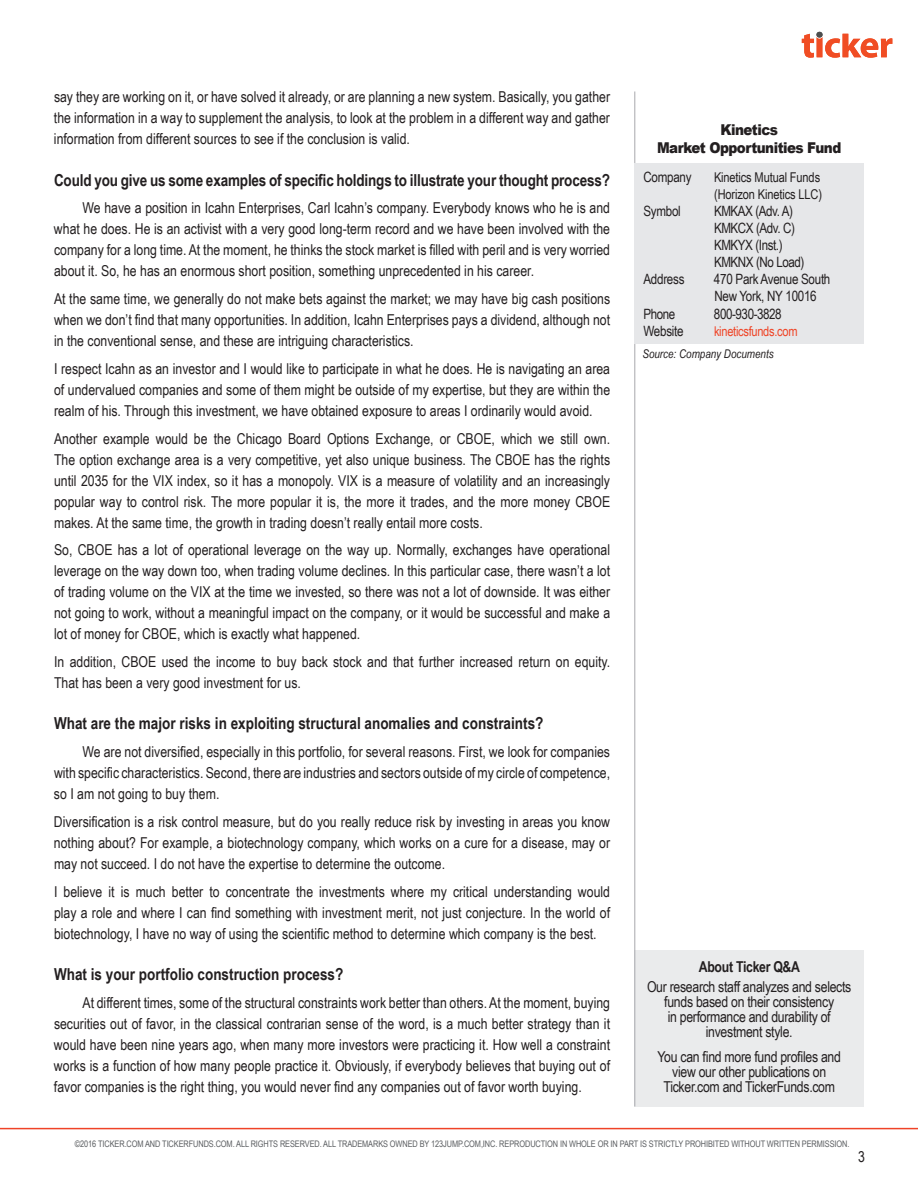
<style>
.page{position:relative;width:918px;height:1188px;background:#fff}
.page>*{position:absolute;margin:0;border:0;box-sizing:border-box;transform-origin:0 0}
.t1{font:700 16.5px "Arial Narrow";color:#231f20}
.t2{font:15px/21px "Arial Narrow";color:#231f20;text-align:justify}
.t3{font:15px/15px "Arial Narrow";letter-spacing:-.02em;color:#231f20;text-align:center}
.t4{font:900 15px/18px "Arial";letter-spacing:-.04em;color:#231f20;text-align:center;scale:.9 1}
.t5{font:700 15px "Arial Narrow";letter-spacing:-.02em;color:#231f20}
.t6{font:14.25px/17.1px "Arial Narrow";letter-spacing:-.02em;color:#231f20}
.t7{font:13.5px/17.1px "Arial Narrow";letter-spacing:-.01em;color:#231f20}
.t8{font:13.5px "Arial Narrow";letter-spacing:-.02em;color:#ef4426}
.t9{font:italic 12px "Arial Narrow";color:#231f20}
.t10{font:9px "Arial Narrow";letter-spacing:-.01em;color:#5a5d60}
</style>
<div class="page">
<svg style="left:802px;top:34px;width:90px;height:24px"></svg>
<div style="left:816px;top:32px;width:7px;height:6px;background:#4d4e4e;border-radius:50%"></div>
<hr style="left:0;top:1128px;width:918px;height:1px;background:#ef4227">
<div style="left:635px;top:950px;width:229px;height:156px;background:#eaebec"></div>
<hr style="left:635px;top:92px;width:1px;height:1014px;background:#a8a9ad">
<div style="left:634px;top:163px;width:230px;height:180px;background:#e6e7e9"></div>
<p class="t2" style="left:54px;top:86px;width:558px">say they are working on it, or have solved it already, or are planning a new system. Basically, you gather the information in a way to supplement the analysis, to look at the problem in a different way and gather information from different sources to see if the conclusion is valid.</p>
<p class="t1" style="left:54px;top:167px;width:558px">Could you give us some examples of specific holdings to illustrate your thought process?</p>
<p class="t2" style="left:54px;top:197px;width:558px;text-indent:29px">We have a position in Icahn Enterprises, Carl Icahn’s company. Everybody knows who he is and what he does. He is an activist with a very good long-term record and we have been involved with the company for a long time. At the moment, he thinks the stock market is filled with peril and is very worried about it. So, he has an enormous short position, something unprecedented in his career.</p>
<p class="t2" style="left:54px;top:288px;width:558px">At the same time, we generally do not make bets against the market; we may have big cash positions when we don’t find that many opportunities. In addition, Icahn Enterprises pays a dividend, although not in the conventional sense, and these are intriguing characteristics.</p>
<p class="t2" style="left:54px;top:358px;width:558px">I respect Icahn as an investor and I would like to participate in what he does. He is navigating an area of undervalued companies and some of them might be outside of my expertise, but they are within the realm of his. Through this investment, we have obtained exposure to areas I ordinarily would avoid.</p>
<p class="t2" style="left:54px;top:427px;width:558px">Another example would be the Chicago Board Options Exchange, or CBOE, which we still own.<br>The option exchange area is a very competitive, yet also unique business. The CBOE has the rights until 2035 for the VIX index, so it has a monopoly. VIX is a measure of volatility and an increasingly popular way to control risk. The more popular it is, the more it trades, and the more money CBOE makes. At the same time, the growth in trading doesn’t really entail more costs.</p>
<p class="t2" style="left:54px;top:539px;width:558px">So, CBOE has a lot of operational leverage on the way up. Normally, exchanges have operational leverage on the way down too, when trading volume declines. In this particular case, there wasn’t a lot of trading volume on the VIX at the time we invested, so there was not a lot of downside. It was either not going to work, without a meaningful impact on the company, or it would be successful and make a lot of money for CBOE, which is exactly what happened.</p>
<p class="t2" style="left:54px;top:651px;width:558px">In addition, CBOE used the income to buy back stock and that further increased return on equity.<br>That has been a very good investment for us.</p>
<p class="t1" style="left:54px;top:711px;width:491px">What are the major risks in exploiting structural anomalies and constraints?</p>
<p class="t2" style="left:54px;top:741px;width:558px;text-indent:29px">We are not diversified, especially in this portfolio, for several reasons. First, we look for companies with specific characteristics. Second, there are industries and sectors outside ofmy circle of competence, so I am not going to buy them.</p>
<p class="t2" style="left:54px;top:811px;width:558px">Diversification is a risk control measure, but do you really reduce risk by investing in areas you know nothing about? For example, a biotechnology company, which works on a cure for a disease, may or may not succeed. I do not have the expertise to determine the outcome.</p>
<p class="t2" style="left:54px;top:880px;width:558px">I believe it is much better to concentrate the investments where my critical understanding would play a role and where I can find something with investment merit, not just conjecture. In the world of biotechnology, I have no way of using the scientific method to determine which company is the best.</p>
<p class="t1" style="left:54px;top:962px;width:291px">What is your portfolio construction process?</p>
<p class="t2" style="left:54px;top:991px;width:558px;text-indent:29px">At different times, some of the structural constraints work better than others.At the moment, buying securities out of favor, in the classical contrarian sense of the word, is a much better strategy than it would have been nine years ago, when many more investors were practicing it. How well a constraint works is a function of how many people practice it. Obviously, if everybody believes that buying out of favor companies is the right thing, you would never find any companies out of favor worth buying.</p>
<p class="t4" style="left:657px;top:120px;width:206px">Kinetics<br>Market Opportunities Fund</p>
<p class="t6" style="left:644px;top:168px;width:50px">Company</p>
<p class="t7" style="left:714px;top:168px;width:110px">Kinetics Mutual Funds (Horizon Kinetics LLC)</p>
<p class="t6" style="left:644px;top:202px;width:39px">Symbol</p>
<p class="t6" style="left:714px;top:202px;width:92px">KMKAX (Adv.A)<br>KMKCX (Adv. C)<br>KMKYX (Inst.)<br>KMKNX (No Load)</p>
<p class="t6" style="left:644px;top:270px;width:43px">Address</p>
<p class="t6" style="left:714px;top:270px;width:118px">470 Park Avenue South<br>New York, NY 10016</p>
<p class="t6" style="left:643px;top:304px;width:33px">Phone</p>
<p class="t6" style="left:714px;top:304px;width:69px">800-930-3828</p>
<p class="t6" style="left:643px;top:321px;width:42px">Website</p>
<p class="t8" style="left:714px;top:321px;width:85px">kineticsfunds.com</p>
<p class="t9" style="left:642px;top:346px;width:133px">Source: Company Documents</p>
<p class="t5" style="left:699px;top:956px;width:103px">About Ticker Q&amp;A</p>
<p class="t3" style="left:647px;top:978px;width:206px">Our research staff analyzes and selects funds based on their consistency<br>in performance and durability of investment style.</p>
<p class="t3" style="left:658px;top:1049px;width:185px">You can find more fund profiles and view our other publications on<br>Ticker.com and TickerFunds.com</p>
<p class="t10" style="left:75px;top:1137px;width:776px">©2016 TICKER.COM AND TICKERFUNDS.COM. ALL RIGHTS RESERVED. ALL TRADEMARKS OWNED BY 123JUMP.COM,INC. REPRODUCTION IN WHOLE OR IN PART IS STRICTLY PROHIBITED WITHOUT WRITTEN PERMISSION.</p>
<p class="t2" style="left:858px;top:1146px;width:8px">3</p>
</div>
